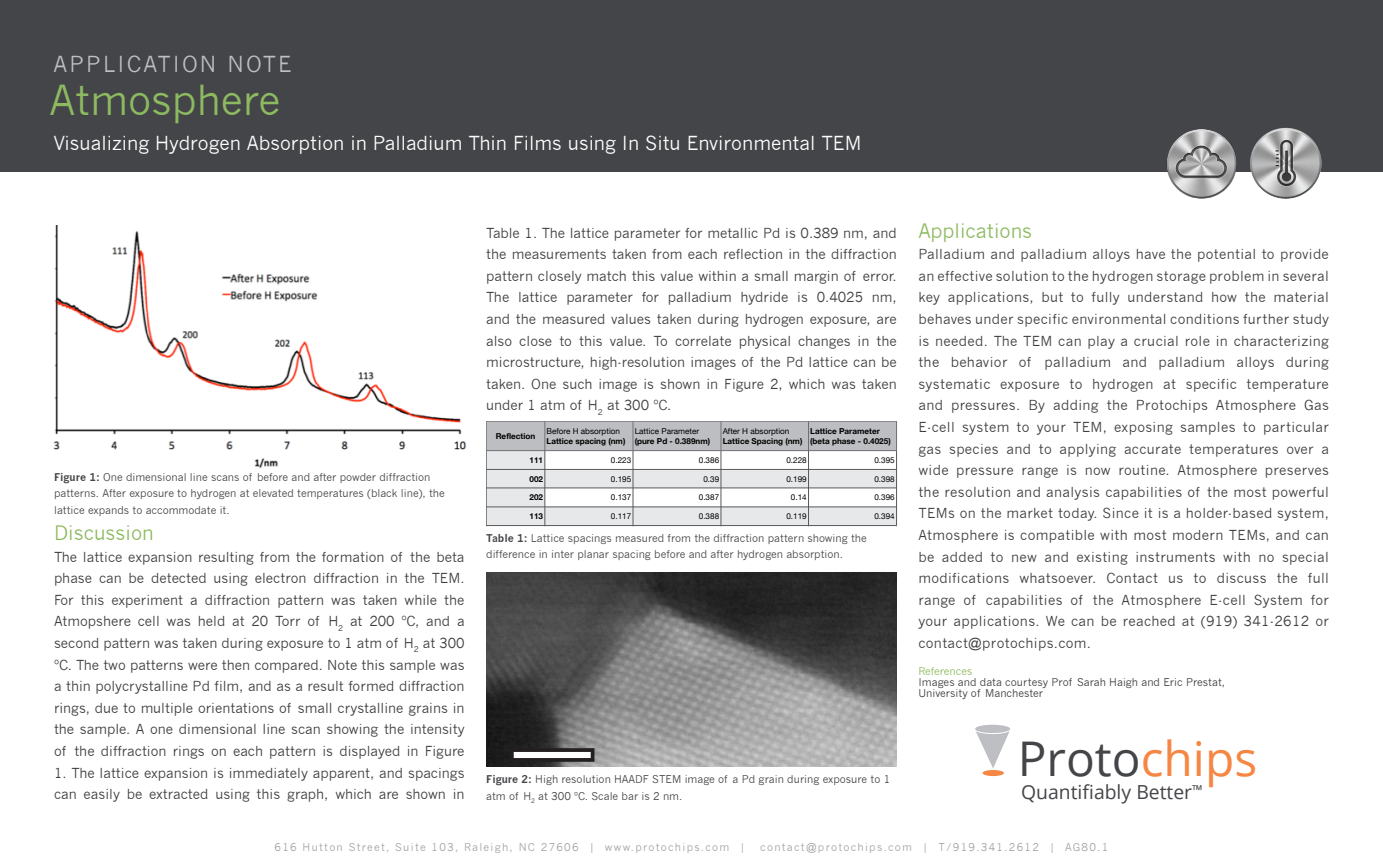
<style>
.page{position:relative;width:1383px;height:864px;background:#fff}
.page>*{position:absolute;margin:0;border:0;box-sizing:border-box;transform-origin:0 0}
.t1{font:47.85px "Open Sans";color:#444548}
.t2{font:40.5px "News Gothic";color:#8dba60}
.t3{font:21.6px "News Gothic";letter-spacing:.1em;color:#bebfc2}
.t4{font:19.5px "News Gothic";color:#8dba60}
.t5{font:19.35px "Open Sans";color:#444548}
.t6{font:18.9px "News Gothic";color:#fff}
.t7{font:13.5px/21.6px "News Gothic";color:#3e3e3f;text-align:justify}
.t8{font:10.5px/16.5px "News Gothic";color:#444548}
.t9{font:10.5px "News Gothic";letter-spacing:.12em;color:#a1a3a7}
.t10{font:10.5px "News Gothic";color:#3e3e3f}
.t11{font:10.5px "News Gothic";color:#8dba60}
.t12{font:700 8.1px/9.8px "Helvetica Neue";color:#000}
.t13{font:8.1px/9.8px "Helvetica Neue";color:#000}
.s1{font-weight:700}
.s2{font-weight:400}
.s3{color:#e7e8e9}
.s4{color:#f58644}
</style>
<div class="page">
<svg style="left:486px;top:421px;width:411px;height:106px"></svg>
<hr style="left:486px;top:451px;width:1px;height:75px;background:#58595b">
<hr style="left:486px;top:421px;width:1px;height:30px;background:#6d6e71">
<hr style="left:486px;top:525px;width:410px;height:1px;background:#58595b">
<hr style="left:486px;top:507px;width:410px;height:1px;background:#58595b">
<hr style="left:486px;top:488px;width:410px;height:1px;background:#58595b">
<hr style="left:486px;top:469px;width:410px;height:1px;background:#58595b">
<hr style="left:486px;top:450px;width:410px;height:1px;background:#6d6e71">
<hr style="left:486px;top:421px;width:410px;height:1px;background:#6d6e71">
<div style="left:0;top:0;width:1382px;height:171px;background:#444548"></div>
<img style="left:1244px;top:127px;width:84px;height:72px">
<img style="left:1159px;top:129px;width:85px;height:70px">
<div style="left:975px;top:725px;width:35px;height:8px;background:#bebfc2;border-radius:50%"></div>
<svg style="left:976px;top:731px;width:33px;height:37px"></svg>
<div style="left:982px;top:770px;width:21px;height:6px;background:#f58644;border-radius:50%"></div>
<img style="left:53px;top:226px;width:413px;height:242px">
<img style="left:486px;top:572px;width:410px;height:195px">
<div style="left:512px;top:750px;width:80px;height:10px;background:#fff"></div>
<div style="left:510px;top:748px;width:84px;height:14px;border:4px solid #231f20"></div>
<p class="t3" style="left:54px;top:52px;width:239px">APPLICATION NOTE</p>
<p class="t2" style="left:50px;top:77px;width:232px">Atmosphere</p>
<p class="t6" style="left:54px;top:132px;width:809px">Visualizing Hydrogen Absorption in Palladium Thin Films using In Situ Environmental TEM</p>
<p class="t8" style="left:54px;top:469px;width:392px"><span class="s1">Figure 1:</span> One dimensional line scans of before and after powder diffraction patterns. After exposure to hydrogen at elevated temperatures (black line), the lattice expands to accommodate it.</p>
<p class="t4" style="left:54px;top:522px;width:101px">Discussion</p>
<p class="t7" style="left:54px;top:546px;width:412px">The lattice expansion resulting from the formation of the beta phase can be detected using electron diffraction in the TEM.<br>For this experiment a diffraction pattern was taken while the Atmopshere cell was held at 20 Torr of H<sub>2</sub> at 200 ºC, and a second pattern was taken during exposure to 1 atm of H<sub>2</sub> at 300 ºC. The two patterns were then compared. Note this sample was a thin polycrystalline Pd film, and as a result formed diffraction rings, due to multiple orientations of small crystalline grains in the sample. A one dimensional line scan showing the intensity of the diffraction rings on each pattern is displayed in Figure</p>
<p class="t7" style="left:54px;top:762px;width:412px">1. The lattice expansion is immediately apparent, and spacings can easily be extracted using this graph, which are shown in</p>
<p class="t7" style="left:486px;top:222px;width:412px">Table 1. The lattice parameter for metallic Pd is 0.389 nm, and the measurements taken from each reflection in the diffraction pattern closely match this value within a small margin of error.<br>The lattice parameter for palladium hydride is 0.4025 nm, and the measured values taken during hydrogen exposure, are also close to this value. To correlate physical changes in the microstructure, high-resolution images of the Pd lattice can be taken. One such image is shown in Figure 2, which was taken under 1 atm of H<sub>2</sub> at 300 ºC.</p>
<p class="t12" style="left:496px;top:432px;width:41px">Reflection</p>
<p class="t12" style="left:546px;top:427px;width:80px"><span class="s2">Before H absorption<br></span>Lattice spacing (nm)</p>
<p class="t13" style="left:634px;top:427px;width:77px">Lattice Parameter <span class="s1">(pure Pd - 0.389nm)</span></p>
<p class="t12" style="left:722px;top:427px;width:81px"><span class="s2">After H absorption<br></span>Lattice Spacing (nm)</p>
<p class="t12" style="left:810px;top:427px;width:82px">Lattice Parameter (beta phase - 0.4025)</p>
<p class="t12" style="left:529px;top:455px;width:15px">111</p>
<p class="t12" style="left:522px;top:474px;width:22px"><span class="s3">d</span> 002</p>
<p class="t12" style="left:529px;top:493px;width:15px">202</p>
<p class="t12" style="left:529px;top:512px;width:15px">113</p>
<p class="t13" style="left:611px;top:456px;width:22px">0.223</p>
<p class="t13" style="left:699px;top:456px;width:22px">0.386</p>
<p class="t13" style="left:786px;top:456px;width:22px">0.228</p>
<p class="t13" style="left:874px;top:456px;width:22px">0.395</p>
<p class="t13" style="left:611px;top:474px;width:22px">0.195</p>
<p class="t13" style="left:703px;top:474px;width:17px">0.39</p>
<p class="t13" style="left:786px;top:474px;width:22px">0.199</p>
<p class="t13" style="left:874px;top:474px;width:22px">0.398</p>
<p class="t13" style="left:611px;top:493px;width:22px">0.137</p>
<p class="t13" style="left:699px;top:493px;width:22px">0.387</p>
<p class="t13" style="left:791px;top:493px;width:17px">0.14</p>
<p class="t13" style="left:874px;top:493px;width:22px">0.396</p>
<p class="t13" style="left:611px;top:512px;width:22px">0.117</p>
<p class="t13" style="left:699px;top:512px;width:22px">0.388</p>
<p class="t13" style="left:786px;top:512px;width:22px">0.119</p>
<p class="t13" style="left:874px;top:512px;width:22px">0.394</p>
<p class="t8" style="left:486px;top:529px;width:382px"><span class="s1">Table 1:</span> Lattice spacings measured from the diffraction pattern showing the difference in inter planar spacing before and after hydrogen absorption.</p>
<p class="t8" style="left:486px;top:771px;width:405px"><span class="s1">Figure 2:</span> High resolution HAADF STEM image of a Pd grain during exposure to 1 atm of H<sub>2</sub> at 300 ºC. Scale bar is 2 nm.</p>
<p class="t4" style="left:918px;top:219px;width:115px">Applications</p>
<p class="t7" style="left:918px;top:244px;width:412px">Palladium and palladium alloys have the potential to provide an effective solution to the hydrogen storage problem in several key applications, but to fully understand how the material behaves under specific environmental conditions further study is needed. The TEM can play a crucial role in characterizing the behavior of palladium and palladium alloys during systematic exposure to hydrogen at specific temperature and pressures. By adding the Protochips Atmosphere Gas E-cell system to your TEM, exposing samples to particular gas species and to applying accurate temperatures over a wide pressure range is now routine. Atmosphere preserves the resolution and analysis capabilities of the most powerful TEMs on the market today. Since it is a holder-based system, Atmosphere is compatible with most modern TEMs, and can be added to new and existing instruments with no special modifications whatsoever. Contact us to discuss the full range of capabilities of the Atmosphere E-cell System for your applications. We can be reached at (919) 341-2612 or contact@protochips.com.</p>
<p class="t11" style="left:918px;top:665px;width:55px">References</p>
<p class="t10" style="left:918px;top:676px;width:308px">Images and data courtesy Prof Sarah Haigh and Eric Prestat,</p>
<p class="t10" style="left:918px;top:687px;width:126px">University of Manchester</p>
<p class="t1" style="left:1017px;top:726px;width:241px">Proto<span class="s4">chips</span></p>
<p class="t5" style="left:1021px;top:779px;width:183px">Quantifiably Better<sup>™</sup></p>
<p class="t9" style="left:275px;top:841px;width:472px">616 Hutton Street, Suite 103, Raleigh, NC 27606 | www.protochips.com |</p>
<p class="t9" style="left:760px;top:841px;width:349px">contact@protochips.com | T/919.341.2612 | AG80.1</p>
</div>
